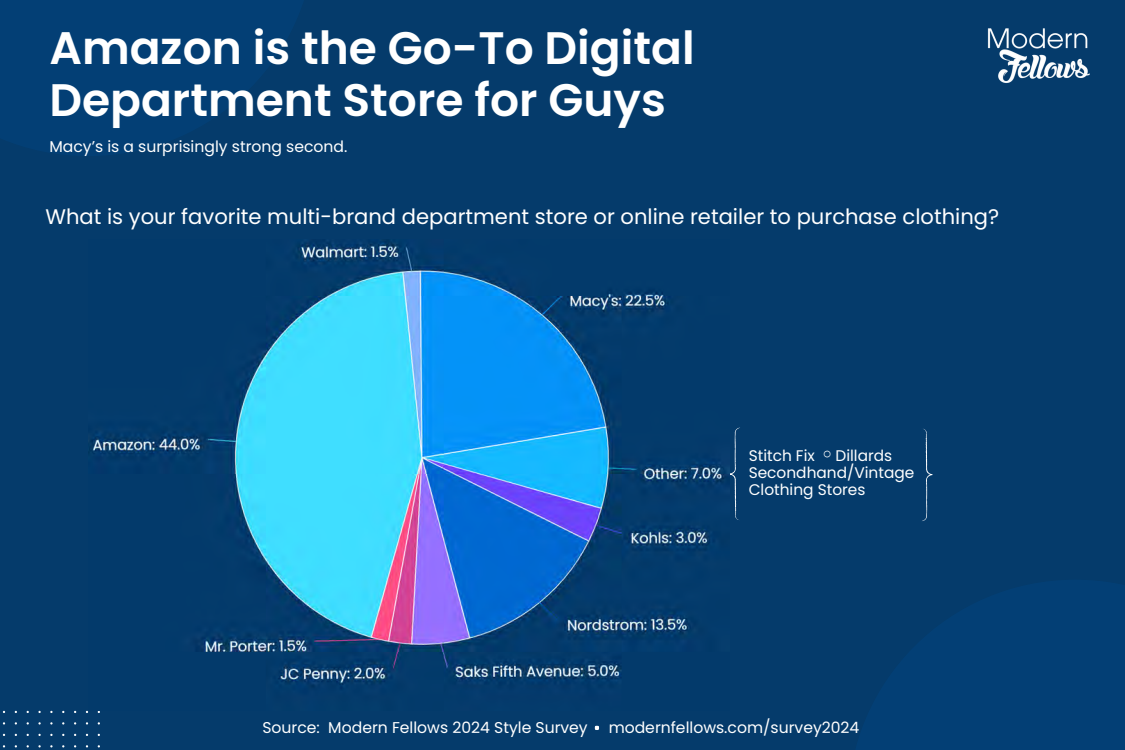
<style>
.page{position:relative;width:1125px;height:750px;background:#053b6b}
.page>*{position:absolute;margin:0;border:0;box-sizing:border-box;transform-origin:0 0}
.t1{font:600 45.62px/51.8px "Poppins";color:#fff}
.t2{font:21.12px "Poppins";color:#fff}
.t3{font:15.62px "Poppins";color:#fff}
.t4{font:15.38px "Poppins";color:#fff}
.s1{font-family:"Free Serif"}
</style>
<div class="page">
<div style="left:0;top:0;width:315px;height:156px;background:#033f75"></div>
<div style="left:848px;top:580px;width:277px;height:170px;background:#033f75"></div>
<img style="left:987px;top:28px;width:103px;height:55px">
<svg style="left:2px;top:711px;width:98px;height:37px"></svg>
<svg style="left:594px;top:725px;width:5px;height:5px"></svg>
<svg style="left:730px;top:427px;width:10px;height:93px"></svg>
<svg style="left:922px;top:428px;width:10px;height:93px"></svg>
<img style="left:88px;top:240px;width:642px;height:449px">
<p class="t1" style="left:49px;top:22px;width:647px">Amazon is the Go-To Digital<br>Department Store for Guys</p>
<p class="t3" style="left:49px;top:135px;width:300px">Macy’s is a surprisingly strong second.</p>
<p class="t2" style="left:46px;top:202px;width:955px">What is your favorite multi-brand department store or online retailer to purchase clothing?</p>
<p class="t4" style="left:749px;top:445px;width:145px">Stitch Fix <span class="s1">⚬</span> Dillards</p>
<h2 class="t4" style="left:749px;top:462px;width:167px">Secondhand/Vintage</h2>
<p class="t4" style="left:749px;top:479px;width:118px">Clothing Stores</p>
<p class="t3" style="left:262px;top:716px;width:327px">Source: Modern Fellows 2024 Style Survey</p>
<p class="t3" style="left:609px;top:716px;width:252px">modernfellows.com/survey2024</p>
</div>
